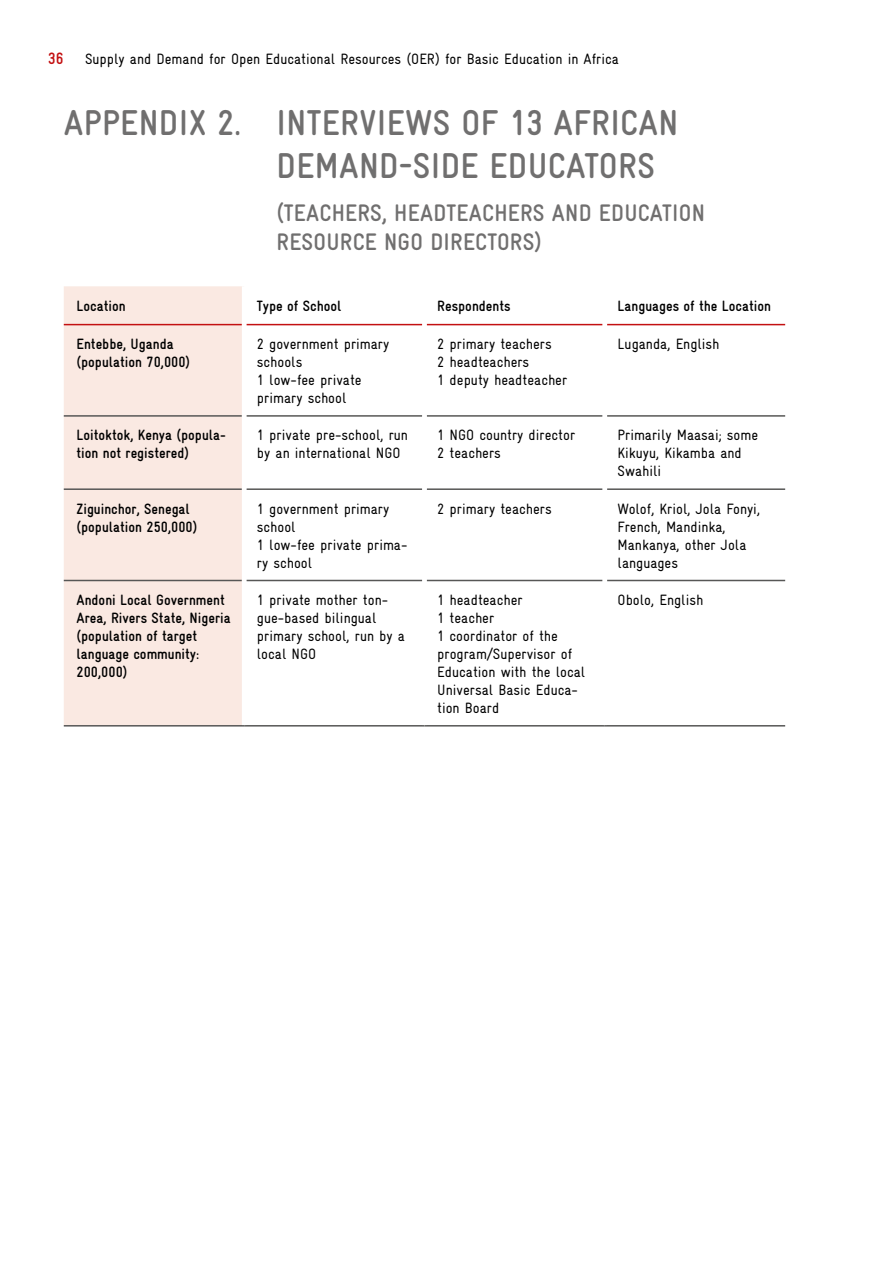
<style>
.page{position:relative;width:893px;height:1263px;background:#fff}
.page>*{position:absolute;margin:0;border:0;box-sizing:border-box;transform-origin:0 0}
.t1{font:700 condensed 36px/43.2px "GIZ Gravur Pro";letter-spacing:.01em;color:#706f6f}
.t2{font:700 condensed 24px/28.8px "GIZ Gravur Pro";letter-spacing:.01em;color:#706f6f}
.t3{font:700 condensed 16.5px "GIZ Gravur Pro";color:#c31011}
.t4{font:condensed 15px/18px "GIZ Gravur Pro";color:#000}
.t5{font:700 condensed 15px/18px "GIZ Gravur Pro";color:#000}
</style>
<div class="page">
<div style="left:64px;top:286px;width:178px;height:439px;background:#fae9e2"></div>
<hr style="left:64px;top:324px;width:178px;height:1px;background:#c31011">
<hr style="left:246px;top:324px;width:176px;height:1px;background:#c31011">
<hr style="left:427px;top:324px;width:176px;height:1px;background:#c31011">
<hr style="left:607px;top:324px;width:178px;height:1px;background:#c31011">
<hr style="left:64px;top:415px;width:178px;height:2px;background:#575756">
<hr style="left:246px;top:415px;width:176px;height:2px;background:#575756">
<hr style="left:427px;top:415px;width:176px;height:2px;background:#575756">
<hr style="left:607px;top:415px;width:178px;height:2px;background:#575756">
<hr style="left:64px;top:488px;width:178px;height:2px;background:#575756">
<hr style="left:246px;top:488px;width:176px;height:2px;background:#575756">
<hr style="left:427px;top:488px;width:176px;height:2px;background:#575756">
<hr style="left:607px;top:488px;width:178px;height:2px;background:#575756">
<hr style="left:64px;top:580px;width:178px;height:1px;background:#575756">
<hr style="left:246px;top:580px;width:176px;height:1px;background:#575756">
<hr style="left:427px;top:580px;width:176px;height:1px;background:#575756">
<hr style="left:607px;top:580px;width:178px;height:1px;background:#575756">
<hr style="left:64px;top:725px;width:180px;height:1px;background:#575756">
<hr style="left:244px;top:725px;width:180px;height:1px;background:#575756">
<hr style="left:424px;top:725px;width:181px;height:1px;background:#575756">
<hr style="left:605px;top:725px;width:180px;height:1px;background:#575756">
<p class="t3" style="left:48px;top:49px;width:17px">36</p>
<p class="t4" style="left:85px;top:50px;width:535px">Supply and Demand for Open Educational Resources (OER) for Basic Education in Africa</p>
<p class="t1" style="left:64px;top:101px;width:178px">APPENDIX 2.</p>
<p class="t1" style="left:277px;top:101px;width:403px">INTERVIEWS OF 13 AFRICAN<br>DEMAND-SIDE EDUCATORS</p>
<p class="t2" style="left:276px;top:198px;width:430px">(TEACHERS, HEADTEACHERS AND EDUCATION<br>RESOURCE NGO DIRECTORS)</p>
<p class="t5" style="left:77px;top:297px;width:51px">Location</p>
<p class="t5" style="left:257px;top:297px;width:86px">Type of School</p>
<p class="t5" style="left:437px;top:297px;width:75px">Respondents</p>
<p class="t5" style="left:618px;top:297px;width:155px">Languages of the Location</p>
<p class="t5" style="left:77px;top:335px;width:115px">Entebbe, Uganda (population 70,000)</p>
<p class="t4" style="left:257px;top:335px;width:134px">2 government primary schools</p>
<p class="t4" style="left:257px;top:371px;width:106px">1 low-fee private primary school</p>
<p class="t4" style="left:437px;top:335px;width:116px">2 primary teachers</p>
<p class="t4" style="left:437px;top:353px;width:94px">2 headteachers</p>
<p class="t4" style="left:437px;top:371px;width:131px">1 deputy headteacher</p>
<p class="t4" style="left:618px;top:335px;width:103px">Luganda, English</p>
<p class="t5" style="left:77px;top:426px;width:151px">Loitoktok, Kenya (popula&shy;tion not registered)</p>
<p class="t4" style="left:257px;top:426px;width:153px">1 private pre-school, run by an international NGO</p>
<p class="t4" style="left:437px;top:426px;width:139px">1 NGO country director</p>
<p class="t4" style="left:437px;top:444px;width:65px">2 teachers</p>
<p class="t4" style="left:618px;top:426px;width:142px">Primarily Maasai; some<br>Kikuyu, Kikamba and<br>Swahili</p>
<p class="t5" style="left:77px;top:500px;width:122px">Ziguinchor, Senegal (population 250,000)</p>
<p class="t4" style="left:257px;top:500px;width:134px">1 government primary school</p>
<p class="t4" style="left:257px;top:536px;width:152px">1 low-fee private prima&shy;ry school</p>
<p class="t4" style="left:437px;top:500px;width:116px">2 primary teachers</p>
<p class="t4" style="left:618px;top:500px;width:144px">Wolof, Kriol, Jola Fonyi,<br>French, Mandinka,<br>Mankanya, other Jola languages</p>
<p class="t5" style="left:77px;top:591px;width:156px">Andoni Local Government<br>Area, Rivers State, Nigeria (population of target language community:<br>200,000)</p>
<p class="t4" style="left:257px;top:591px;width:150px">1 private mother ton&shy;gue-based bilingual primary school, run by a local NGO</p>
<p class="t4" style="left:437px;top:591px;width:87px">1 headteacher</p>
<p class="t4" style="left:437px;top:609px;width:58px">1 teacher</p>
<p class="t4" style="left:437px;top:627px;width:149px">1 coordinator of the program/Supervisor of<br>Education with the local<br>Universal Basic Educa&shy;tion Board</p>
<p class="t4" style="left:618px;top:591px;width:87px">Obolo, English</p>
</div>
